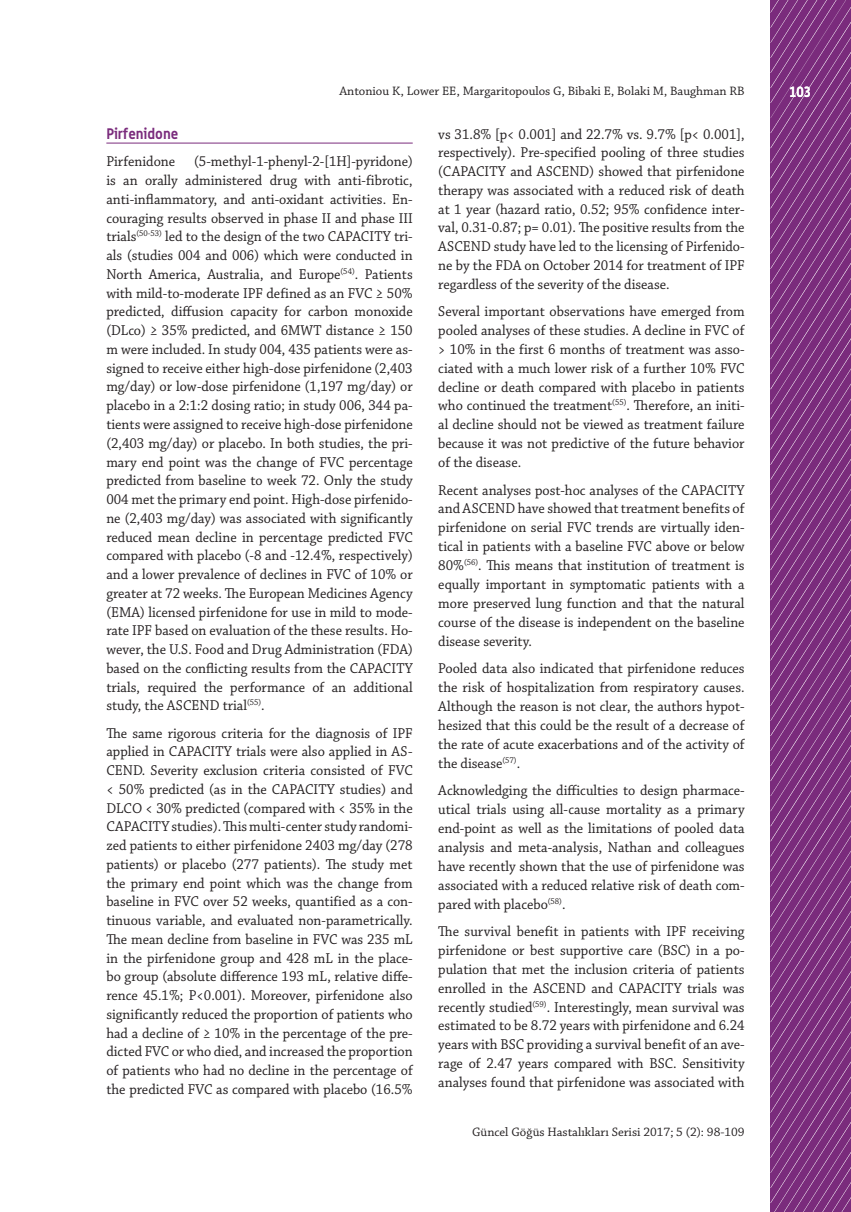
<style>
.page{position:relative;width:851px;height:1212px;background:#fff}
.page>*{position:absolute;margin:0;border:0;box-sizing:border-box;transform-origin:0 0}
.t1{font:15px/18.8px "Chaparral Pro";color:#231f20;text-align:justify;scale:.95 1}
.t2{font:700 15px "Alwyn OT";color:#7a2b7c;scale:.95 1}
.t3{font:700 15px "Alwyn OT";color:#fff;scale:.85 1}
.t4{font:12.9px "Chaparral Pro";color:#231f20}
</style>
<div class="page">
<svg style="left:770px;top:0;width:80px;height:1212px;background:#813683"></svg>
<hr style="left:106px;top:143px;width:306px;height:1px;background:#7a2b7c">
<p class="t4" style="left:339px;top:83px;width:406px">Antoniou K, Lower EE, Margaritopoulos G, Bibaki E, Bolaki M, Baughman RB</p>
<p class="t3" style="left:788px;top:82px;width:28px">103</p>
<p class="t2" style="left:106px;top:124px;width:77px">Pirfenidone</p>
<p class="t1" style="left:106px;top:153px;width:74px">Pirfenidone</p>
<p class="t1" style="left:106px;top:153px;width:324px;text-indent:88px">(5-methyl-1-phenyl-2-[1H]-pyridone) is an orally administered drug with anti-fibrotic, anti-inflammatory, and anti-oxidant activities. En&shy;couraging results observed in phase II and phase III trials<sup>(50-53)</sup> led to the design of the two CAPACITY tri&shy;als (studies 004 and 006) which were conducted in North America, Australia, and Europe<sup>(54)</sup>. Patients with mild-to-moderate IPF defined as an FVC ≥ 50% predicted, diffusion capacity for carbon monoxide (DLco) ≥ 35% predicted, and 6MWT distance ≥ 150 m were included. In study 004, 435 patients were as&shy;signed to receive either high-dose pirfenidone (2,403 mg/day) or low-dose pirfenidone (1,197 mg/day) or placebo in a 2:1:2 dosing ratio; in study 006, 344 pa&shy;tients were assigned to receive high-dose pirfenidone (2,403 mg/day) or placebo. In both studies, the pri&shy;mary end point was the change of FVC percentage predicted from baseline to week 72. Only the study 004 met the primary end point. High-dose pirfenido&shy;ne (2,403 mg/day) was associated with significantly reduced mean decline in percentage predicted FVC compared with placebo (-8 and -12.4%, respectively) and a lower prevalence of declines in FVC of 10% or greater at 72 weeks. The European Medicines Agency (EMA) licensed pirfenidone for use in mild to mode&shy;rate IPF based on evaluation of the these results. Ho&shy;wever, the U.S. Food and Drug Administration (FDA) based on the conflicting results from the CAPACITY trials, required the performance of an additional study, the ASCEND trial<sup>(55)</sup>.</p>
<p class="t1" style="left:106px;top:724px;width:324px">The same rigorous criteria for the diagnosis of IPF applied in CAPACITY trials were also applied in AS-CEND. Severity exclusion criteria consisted of FVC &lt; 50% predicted (as in the CAPACITY studies) and DLCO &lt; 30% predicted (compared with &lt; 35% in the CAPACITY studies). This multi-center study randomi&shy;zed patients to either pirfenidone 2403 mg/day (278 patients) or placebo (277 patients). The study met the primary end point which was the change from baseline in FVC over 52 weeks, quantified as a con&shy;tinuous variable, and evaluated non-parametrically.<br>The mean decline from baseline in FVC was 235 mL in the pirfenidone group and 428 mL in the place&shy;bo group (absolute difference 193 mL, relative diffe&shy;rence 45.1%; P&lt;0.001). Moreover, pirfenidone also significantly reduced the proportion of patients who had a decline of ≥ 10% in the percentage of the pre&shy;dicted FVC or who died, and increased the proportion of patients who had no decline in the percentage of the predicted FVC as compared with placebo (16.5%</p>
<p class="t1" style="left:438px;top:125px;width:324px">vs 31.8% [p&lt; 0.001] and 22.7% vs. 9.7% [p&lt; 0.001], respectively). Pre-specified pooling of three studies (CAPACITY and ASCEND) showed that pirfenidone therapy was associated with a reduced risk of death at 1 year (hazard ratio, 0.52; 95% confidence inter&shy;val, 0.31-0.87; p= 0.01). The positive results from the ASCEND study have led to the licensing of Pirfenido&shy;ne by the FDA on October 2014 for treatment of IPF regardless of the severity of the disease.</p>
<p class="t1" style="left:438px;top:302px;width:324px">Several important observations have emerged from pooled analyses of these studies. A decline in FVC of &gt; 10% in the first 6 months of treatment was asso&shy;ciated with a much lower risk of a further 10% FVC decline or death compared with placebo in patients who continued the treatment<sup>(55)</sup>. Therefore, an initi&shy;al decline should not be viewed as treatment failure because it was not predictive of the future behavior of the disease.</p>
<p class="t1" style="left:438px;top:481px;width:324px">Recent analyses post-hoc analyses of the CAPACITY and ASCEND have showed that treatment benefits of pirfenidone on serial FVC trends are virtually iden&shy;tical in patients with a baseline FVC above or below 80%<sup>(56)</sup>. This means that institution of treatment is equally important in symptomatic patients with a more preserved lung function and that the natural course of the disease is independent on the baseline disease severity.</p>
<p class="t1" style="left:438px;top:660px;width:324px">Pooled data also indicated that pirfenidone reduces the risk of hospitalization from respiratory causes.<br>Although the reason is not clear, the authors hypot&shy;hesized that this could be the result of a decrease of the rate of acute exacerbations and of the activity of the disease<sup>(57)</sup>.</p>
<p class="t1" style="left:438px;top:781px;width:324px">Acknowledging the difficulties to design pharmace&shy;utical trials using all-cause mortality as a primary end-point as well as the limitations of pooled data analysis and meta-analysis, Nathan and colleagues have recently shown that the use of pirfenidone was associated with a reduced relative risk of death com&shy;pared with placebo<sup>(58)</sup>.</p>
<p class="t1" style="left:438px;top:922px;width:324px">The survival benefit in patients with IPF receiving pirfenidone or best supportive care (BSC) in a po&shy;pulation that met the inclusion criteria of patients enrolled in the ASCEND and CAPACITY trials was recently studied<sup>(59)</sup>. Interestingly, mean survival was estimated to be 8.72 years with pirfenidone and 6.24 years with BSC providing a survival benefit of an ave&shy;rage of 2.47 years compared with BSC. Sensitivity analyses found that pirfenidone was associated with</p>
<p class="t4" style="left:472px;top:1125px;width:274px">Güncel Göğüs Hastalıkları Serisi 2017; 5 (2): 98-109</p>
</div>
